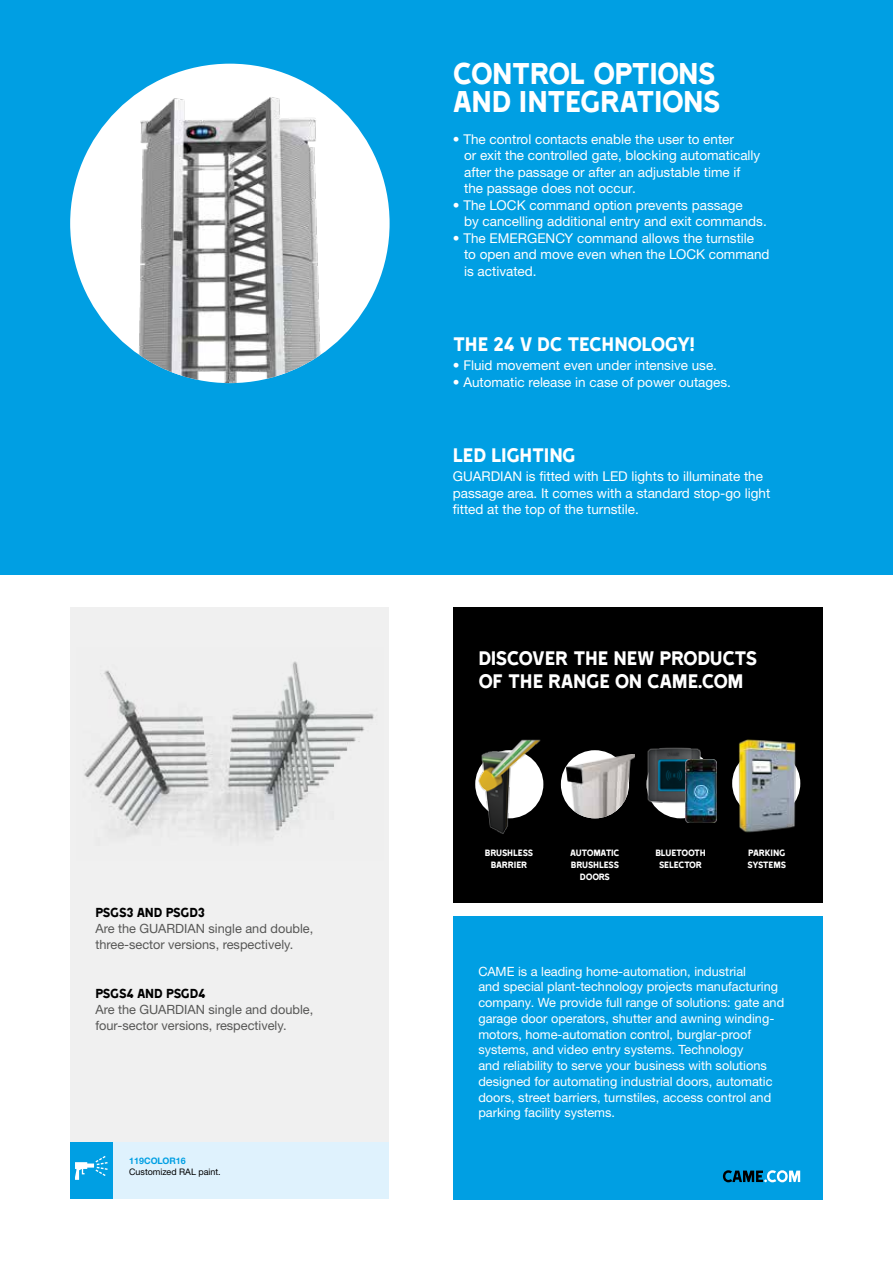
<style>
.page{position:relative;width:893px;height:1263px;background:#fff}
.page>*{position:absolute;margin:0;border:0;box-sizing:border-box;transform-origin:0 0}
.t1{font:34.5px/28.5px "Came Type";letter-spacing:-.03em;color:#fff}
.t2{font:22.5px/22.5px "Came Type";letter-spacing:-.025em;color:#fff}
.t3{font:15px "Came Type";letter-spacing:-.025em;color:#000}
.t4{font:13.5px/16.5px "Helvetica Neue LTW1 G";color:#fff}
.t5{font:12.75px/15.8px "Helvetica Neue LTW1 G";color:#fff}
.t6{font:12.75px/15.8px "Helvetica Neue LTW1 G";color:#575756}
.t7{font:10.5px/12px "Came Type";letter-spacing:-.025em;color:#fff;text-align:center}
.t8{font:9px "Helvetica Neue LTW1 G";color:#000}
.t9{font:700 9px "Helvetica Neue LTW1 G";color:#009fe3}
</style>
<div class="page">
<div style="left:0;top:0;width:893px;height:574px;background:#009fe3"></div>
<div style="left:70px;top:64px;width:320px;height:319px;background:#fff;border-radius:50%"></div>
<img style="left:137px;top:97px;width:186px;height:286px">
<div style="left:453px;top:608px;width:370px;height:295px;background:#000"></div>
<div style="left:561px;top:750px;width:68px;height:68px;background:#fff;border-radius:50%"></div>
<img style="left:566px;top:782px;width:63px;height:36px">
<div style="left:732px;top:749px;width:68px;height:68px;background:#fff;border-radius:50%"></div>
<div style="left:646px;top:750px;width:69px;height:68px;background:#fff;border-radius:50%"></div>
<img style="left:478px;top:739px;width:65px;height:95px">
<img style="left:566px;top:755px;width:68px;height:27px">
<img style="left:737px;top:739px;width:64px;height:94px">
<div style="left:70px;top:608px;width:319px;height:591px;background:#f0f0f0"></div>
<img style="left:84px;top:661px;width:290px;height:178px">
<div style="left:453px;top:916px;width:370px;height:283px;background:#009fe3"></div>
<svg style="left:723px;top:1170px;width:77px;height:12px"></svg>
<div style="left:71px;top:1142px;width:318px;height:57px;background:#dff2fd"></div>
<div style="left:70px;top:1142px;width:43px;height:57px;background:#009fe3"></div>
<svg style="left:75px;top:1156px;width:33px;height:24px"></svg>
<img style="left:646px;top:747px;width:57px;height:58px">
<img style="left:686px;top:759px;width:30px;height:64px">
<p class="t3" style="left:95px;top:905px;width:111px">PSGS3 AND PSGD3</p>
<p class="t6" style="left:95px;top:921px;width:219px">Are the GUARDIAN single and double, three-sector versions, respectively.</p>
<p class="t3" style="left:95px;top:986px;width:112px">PSGS4 AND PSGD4</p>
<p class="t6" style="left:95px;top:1002px;width:219px">Are the GUARDIAN single and double, four-sector versions, respectively.</p>
<p class="t9" style="left:129px;top:1155px;width:58px">119COLOR16</p>
<p class="t8" style="left:129px;top:1166px;width:93px">Customized RAL paint.</p>
<h1 class="t1" style="left:453px;top:58px;width:269px">CONTROL OPTIONS<br>AND INTEGRATIONS</h1>
<p class="t4" style="left:464px;top:130px;width:298px;text-indent:-11px">• The control contacts enable the user to enter<br>or exit the controlled gate, blocking automatically after the passage or after an adjustable time if the passage does not occur.</p>
<p class="t4" style="left:464px;top:196px;width:304px;text-indent:-11px">• The LOCK command option prevents passage<br>by cancelling additional entry and exit commands.</p>
<p class="t4" style="left:464px;top:229px;width:307px;text-indent:-11px">• The EMERGENCY command allows the turnstile<br>to open and move even when the LOCK command is activated.</p>
<h2 class="t2" style="left:453px;top:332px;width:244px">THE 24 V DC TECHNOLOGY!</h2>
<p class="t4" style="left:453px;top:357px;width:266px">• Fluid movement even under intensive use.</p>
<p class="t4" style="left:453px;top:373px;width:280px">• Automatic release in case of power outages.</p>
<h2 class="t2" style="left:453px;top:443px;width:124px">LED LIGHTING</h2>
<p class="t4" style="left:453px;top:468px;width:319px">GUARDIAN is fitted with LED lights to illuminate the passage area. It comes with a standard stop-go light fitted at the top of the turnstile.</p>
<h2 class="t2" style="left:478px;top:647px;width:280px">DISCOVER THE NEW PRODUCTS<br>OF THE RANGE ON CAME.COM</h2>
<p class="t7" style="left:485px;top:846px;width:50px">BRUSHLESS<br>BARRIER</p>
<p class="t7" style="left:747px;top:846px;width:40px;text-align:left">PARKING<br>SYSTEMS</p>
<p class="t7" style="left:570px;top:846px;width:51px">AUTOMATIC<br>BRUSHLESS<br>DOORS</p>
<p class="t7" style="left:655px;top:846px;width:52px">BLUETOOTH<br>SELECTOR</p>
<p class="t5" style="left:478px;top:963px;width:307px">CAME is a leading home-automation, industrial<br>and special plant-technology projects manufacturing company. We provide full range of solutions: gate and garage door operators, shutter and awning winding&shy;motors, home-automation control, burglar-proof systems, and video entry systems. Technology<br>and reliability to serve your business with solutions designed for automating industrial doors, automatic doors, street barriers, turnstiles, access control and parking facility systems.</p>
</div>
